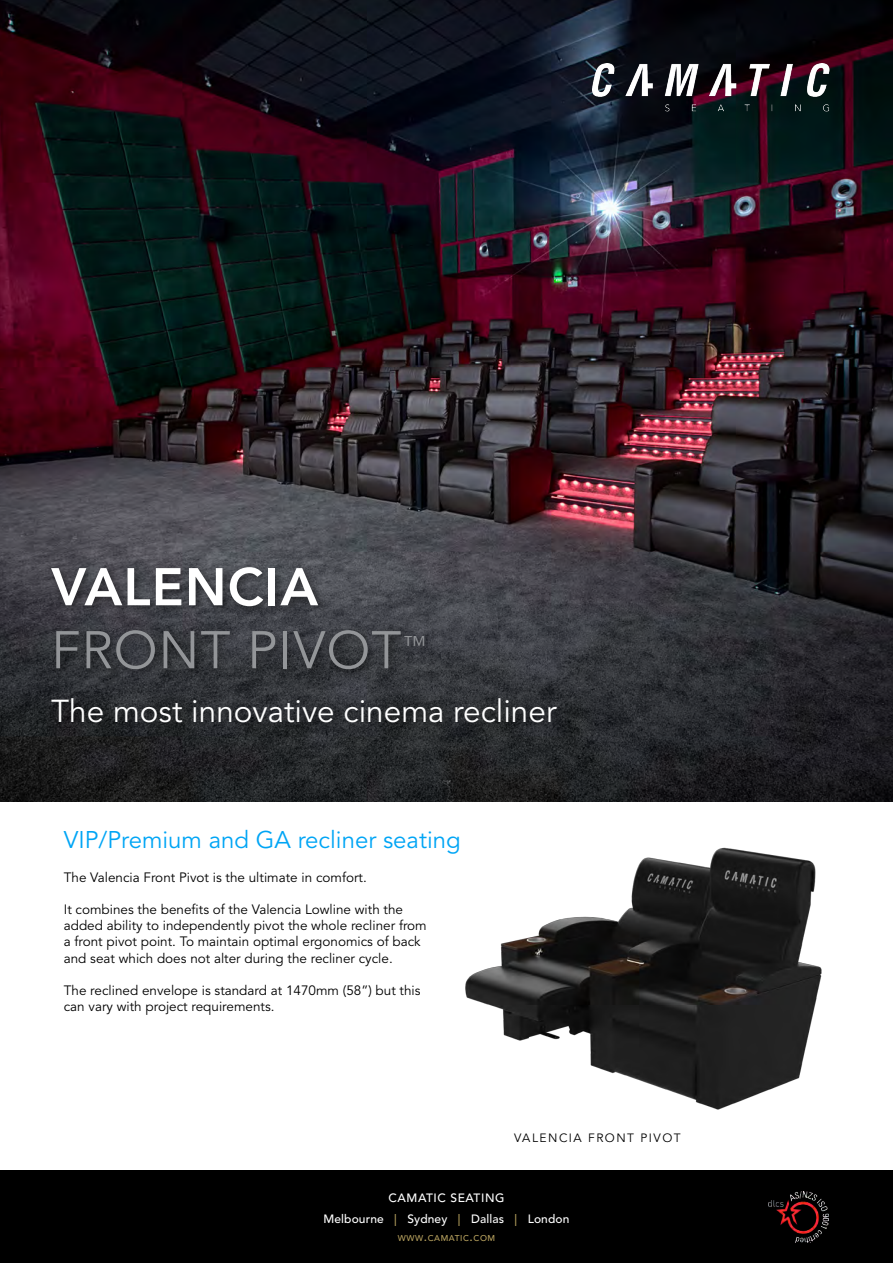
<style>
.page{position:relative;width:893px;height:1263px;background:#fff}
.page>*{position:absolute;margin:0;border:0;box-sizing:border-box;transform-origin:0 0}
.t1{font:52.5px/63px "Avenir";letter-spacing:.02em;color:#939598}
.t2{font:31.5px "Avenir";color:#fff}
.t3{font:24px "Avenir";color:#00a5f5}
.t4{font:13.5px/16.2px "Avenir";color:#000}
.t5{font:500 12px/20.9px "Avenir";letter-spacing:.01em;color:#fff;text-align:center}
.t6{font:12px "Avenir";letter-spacing:.125em;color:#000}
.t7{font:500 8.4px "Avenir";letter-spacing:.07em;color:#b8a25f}
.s1{font-weight:800;color:#fff}
.s2{color:#b8a25f}
.s3{font-size:12px}
</style>
<div class="page">
<div style="left:0;top:1171px;width:893px;height:92px;background:#000"></div>
<img style="left:0;top:0;width:893px;height:801px">
<div style="left:46px;top:562px;width:522px;height:171px;background:#000;opacity:.5"></div>
<img style="left:465px;top:847px;width:357px;height:263px">
<img style="left:592px;top:64px;width:237px;height:50px">
<img style="left:769px;top:1192px;width:60px;height:50px">
<h1 class="t1" style="left:51px;top:557px;width:376px"><span class="s1">VALENCIA<br></span>FRONT PIVOT<sup>™</sup></h1>
<h2 class="t2" style="left:51px;top:693px;width:507px">The most innovative cinema recliner</h2>
<h3 class="t3" style="left:64px;top:826px;width:398px">VIP/Premium and GA recliner seating</h3>
<p class="t4" style="left:64px;top:869px;width:304px">The Valencia Front Pivot is the ultimate in comfort.</p>
<p class="t4" style="left:64px;top:902px;width:364px">It combines the benefits of the Valencia Lowline with the added ability to independently pivot the whole recliner from a front pivot point. To maintain optimal ergonomics of back and seat which does not alter during the recliner cycle.</p>
<p class="t4" style="left:64px;top:983px;width:358px">The reclined envelope is standard at 1470mm (58”) but this can vary with project requirements.</p>
<p class="t6" style="left:514px;top:1131px;width:168px">VALENCIA FRONT PIVOT</p>
<p class="t5" style="left:323px;top:1188px;width:247px">CAMATIC SEATING<br>Melbourne <span class="s2">|</span> Sydney <span class="s2">|</span> Dallas <span class="s2">|</span> London</p>
<p class="t7" style="left:398px;top:1233px;width:99px">WWW<span class="s3">.</span>CAMATIC<span class="s3">.</span>COM</p>
</div>
